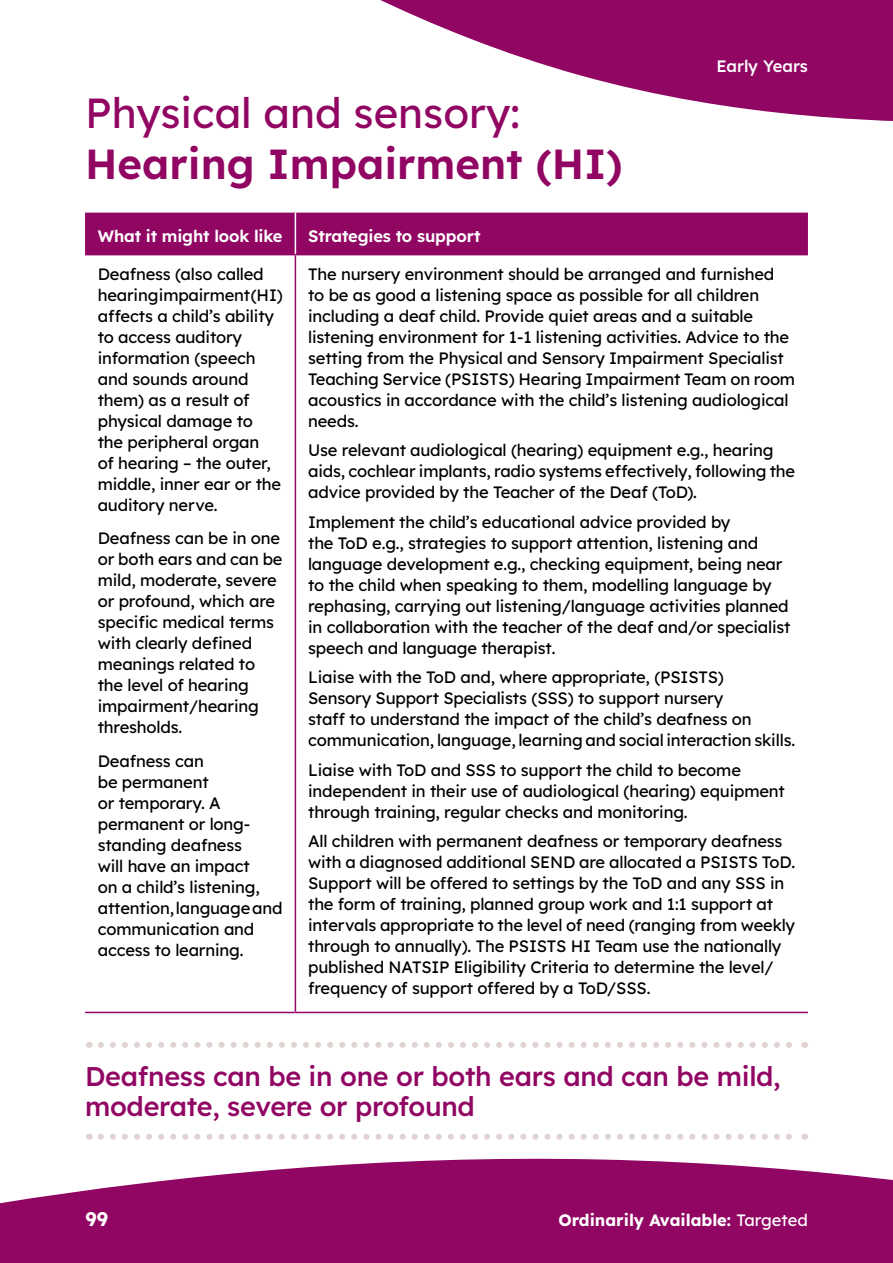
<style>
.page{position:relative;width:893px;height:1263px;background:#fff}
.page>*{position:absolute;margin:0;border:0;box-sizing:border-box;transform-origin:0 0}
.H2_Section_Header{font:600 42px/51px "Lexend";color:#910563}
.Pull_Quote{font:500 27px/30px "Lexend";letter-spacing:-.01em;color:#910563}
.t1{font:700 19.65px "Lexend";color:#fff}
.Body_less_space{font:16.5px/21px "Lexend";letter-spacing:-.01em;color:#000}
.P_Body_copy{font:16.5px/21px "Lexend";letter-spacing:-.01em;color:#000}
.P_Body_copy-2{font:600 16.5px "Lexend";letter-spacing:-.01em;color:#fff}
.t2{font:700 16.5px "Lexend";color:#fff}
.t3{font:500 16.5px "Lexend";color:#fff}
.s1{font-weight:400}
</style>
<div class="page">
<svg style="left:0;top:1158px;width:893px;height:105px;background:#9e2375"></svg>
<svg style="left:380px;top:0;width:513px;height:121px;fill:#910563"></svg>
<div style="left:85px;top:213px;width:723px;height:41px;background:#910563"></div>
<hr style="left:295px;top:255px;width:1px;height:757px;background:#910563">
<hr style="left:85px;top:1012px;width:210px;height:1px;background:#910563">
<hr style="left:295px;top:1012px;width:513px;height:1px;background:#910563">
<hr style="left:85px;top:254px;width:210px;height:1px;background:#910563">
<hr style="left:295px;top:254px;width:513px;height:1px;background:#910563">
<hr style="left:295px;top:213px;width:1px;height:41px;background:#fff">
<svg style="left:101px;top:1042px;width:691px;height:6px"></svg>
<svg style="left:101px;top:1134px;width:691px;height:6px"></svg>
<h2 class="H2_Section_Header" style="left:85px;top:84px;width:539px"><span class="s1">Physical and sensory:<br></span>Hearing Impairment (HI)</h2>
<p class="t3" style="left:716px;top:54px;width:93px">Early Years</p>
<p class="P_Body_copy-2" style="left:98px;top:223px;width:186px">What it might look like</p>
<p class="P_Body_copy-2" style="left:308px;top:223px;width:174px">Strategies to support</p>
<p class="P_Body_copy" style="left:98px;top:262px;width:186px">Deafness (also called hearing impairment (HI) affects a child’s ability to access auditory information (speech and sounds around them) as a result of physical damage to<br>the peripheral organ<br>of hearing – the outer, middle, inner ear or the auditory nerve.</p>
<p class="P_Body_copy" style="left:98px;top:527px;width:186px">Deafness can be in one or both ears and can be mild, moderate, severe or profound, which are specific medical terms with clearly defined meanings related to the level of hearing impairment/hearing thresholds.</p>
<p class="P_Body_copy" style="left:98px;top:750px;width:186px">Deafness can<br>be permanent<br>or temporary. A permanent or long&shy;standing deafness<br>will have an impact<br>on a child’s listening, attention, language and communication and access to learning.</p>
<p class="Body_less_space" style="left:308px;top:262px;width:488px">The nursery environment should be arranged and furnished<br>to be as good a listening space as possible for all children including a deaf child. Provide quiet areas and a suitable listening environment for 1-1 listening activities. Advice to the setting from the Physical and Sensory Impairment Specialist Teaching Service (PSISTS) Hearing Impairment Team on room acoustics in accordance with the child’s listening audiological needs.</p>
<p class="Body_less_space" style="left:308px;top:439px;width:488px">Use relevant audiological (hearing) equipment e.g., hearing aids, cochlear implants, radio systems effectively, following the advice provided by the Teacher of the Deaf (ToD).</p>
<p class="Body_less_space" style="left:308px;top:510px;width:484px">Implement the child’s educational advice provided by<br>the ToD e.g., strategies to support attention, listening and language development e.g., checking equipment, being near to the child when speaking to them, modelling language by rephasing, carrying out listening/language activities planned in collaboration with the teacher of the deaf and/or specialist speech and language therapist.</p>
<p class="Body_less_space" style="left:308px;top:666px;width:488px">Liaise with the ToD and, where appropriate, (PSISTS)<br>Sensory Support Specialists (SSS) to support nursery<br>staff to understand the impact of the child’s deafness on communication, language, learning and social interaction skills.</p>
<p class="Body_less_space" style="left:308px;top:758px;width:478px">Liaise with ToD and SSS to support the child to become independent in their use of audiological (hearing) equipment through training, regular checks and monitoring.</p>
<p class="Body_less_space" style="left:308px;top:830px;width:488px">All children with permanent deafness or temporary deafness with a diagnosed additional SEND are allocated a PSISTS ToD.<br>Support will be offered to settings by the ToD and any SSS in the form of training, planned group work and 1:1 support at intervals appropriate to the level of need (ranging from weekly through to annually). The PSISTS HI Team use the nationally published NATSIP Eligibility Criteria to determine the level/ frequency of support offered by a ToD/SSS.</p>
<p class="Pull_Quote" style="left:85px;top:1059px;width:697px">Deafness can be in one or both ears and can be mild, moderate, severe or profound</p>
<p class="t1" style="left:86px;top:1203px;width:24px">99</p>
<p class="t2" style="left:558px;top:1207px;width:251px">Ordinarily Available: <span class="s1">Targeted</span></p>
</div>
